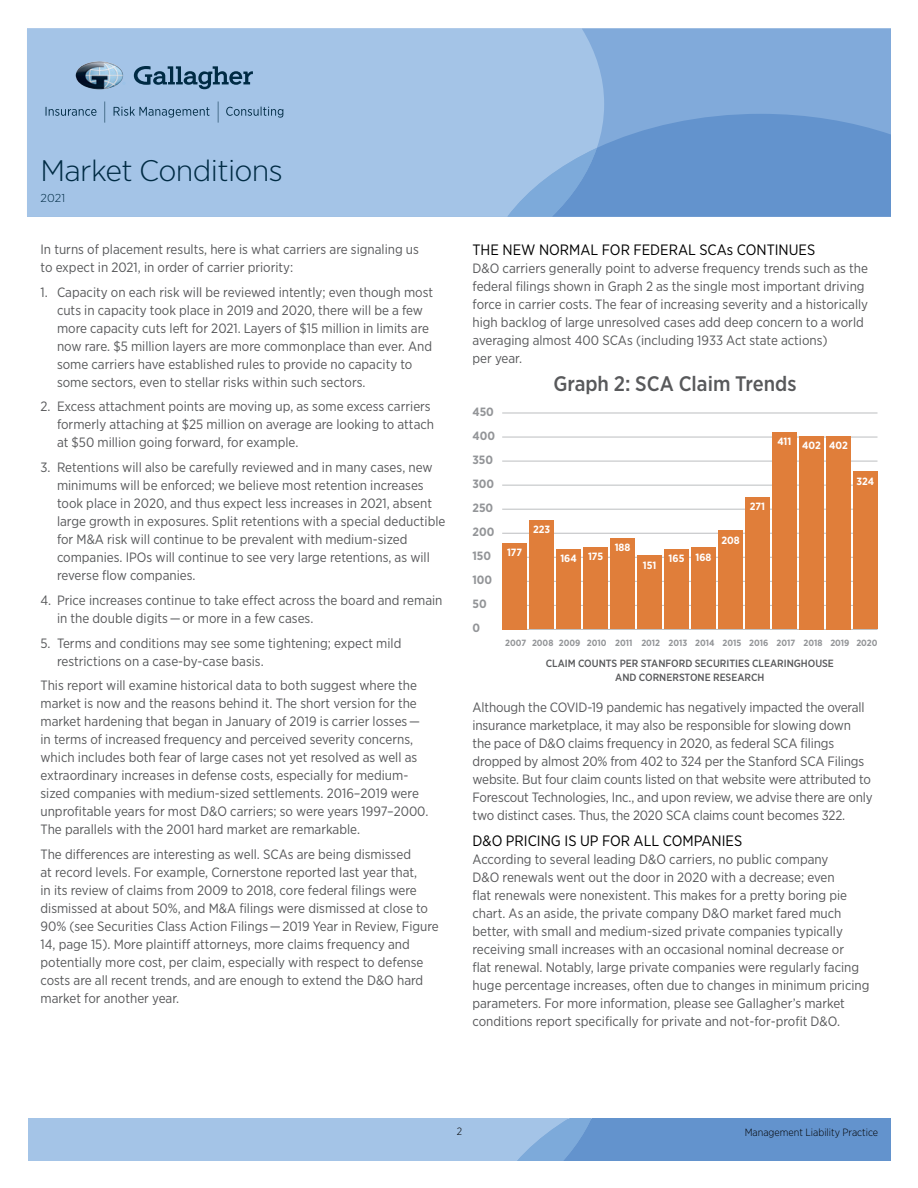
<style>
.page{position:relative;width:918px;height:1188px;background:#fff}
.page>*{position:absolute;margin:0;border:0;box-sizing:border-box;transform-origin:0 0}
.t1{font:300 29.7px "Gotham Narrow";letter-spacing:-.02em;color:#002b44;scale:1.11 1}
.Graph_Title{font:500 21px "Gotham Narrow";color:#58595b}
.SubHeader1{font:15px "Gotham Narrow";color:#000}
.Body_Text{font:13.5px/18px "Gotham Narrow";color:#58595b}
.Bar_Graph_Number{font:700 12px "Gotham Narrow";color:#939598}
.t2{font:300 11.55px "Gotham Narrow";color:#002b44;scale:1.11 1}
.Bar_Graph_Text{font:500 10.5px/13.5px "Gotham Narrow";color:#58595b;text-align:center}
.t3{font:700 10.5px "Gotham Narrow";color:#fff}
.t4{font:300 10.5px "Gotham Narrow";color:#000}
.Bar_Graph_Number-2{font:700 9px "Gotham Narrow";color:#939598}
</style>
<div class="page">
<div style="left:27px;top:28px;width:577px;height:189px;background:#a4c4e7"></div>
<svg style="left:507px;top:29px;width:384px;height:188px;background:#7ba5d7"></svg>
<svg style="left:134px;top:66px;width:119px;height:23px;background:#698dad"></svg>
<img style="left:76px;top:61px;width:47px;height:28px">
<svg style="left:46px;top:107px;width:51px;height:9px"></svg>
<svg style="left:114px;top:107px;width:95px;height:11px"></svg>
<svg style="left:226px;top:107px;width:57px;height:11px"></svg>
<svg style="left:218px;top:102px;width:1px;height:21px"></svg>
<svg style="left:105px;top:102px;width:1px;height:21px"></svg>
<svg style="left:28px;top:1119px;width:863px;height:42px;background:#8ab1dd"></svg>
<hr style="left:502px;top:629px;width:375px;height:1px;background:#bcbec0">
<hr style="left:502px;top:413px;width:375px;height:1px;background:#bcbec0">
<hr style="left:502px;top:437px;width:375px;height:1px;background:#bcbec0">
<hr style="left:502px;top:461px;width:375px;height:1px;background:#bcbec0">
<hr style="left:502px;top:485px;width:375px;height:1px;background:#bcbec0">
<hr style="left:502px;top:509px;width:375px;height:1px;background:#bcbec0">
<hr style="left:502px;top:533px;width:375px;height:1px;background:#bcbec0">
<hr style="left:502px;top:557px;width:375px;height:1px;background:#bcbec0">
<hr style="left:502px;top:581px;width:375px;height:1px;background:#bcbec0">
<hr style="left:502px;top:605px;width:375px;height:1px;background:#bcbec0">
<div style="left:502px;top:543px;width:25px;height:86px;background:#e07e3a"></div>
<div style="left:529px;top:520px;width:25px;height:109px;background:#e07e3a"></div>
<div style="left:556px;top:550px;width:25px;height:79px;background:#e07e3a"></div>
<div style="left:583px;top:547px;width:25px;height:82px;background:#e07e3a"></div>
<div style="left:610px;top:538px;width:25px;height:91px;background:#e07e3a"></div>
<div style="left:637px;top:556px;width:25px;height:73px;background:#e07e3a"></div>
<div style="left:664px;top:550px;width:25px;height:79px;background:#e07e3a"></div>
<div style="left:691px;top:548px;width:25px;height:81px;background:#e07e3a"></div>
<div style="left:718px;top:531px;width:25px;height:98px;background:#e07e3a"></div>
<div style="left:745px;top:497px;width:25px;height:132px;background:#e07e3a"></div>
<div style="left:772px;top:432px;width:25px;height:197px;background:#e07e3a"></div>
<div style="left:799px;top:436px;width:25px;height:193px;background:#e07e3a"></div>
<div style="left:826px;top:436px;width:25px;height:193px;background:#e07e3a"></div>
<div style="left:853px;top:472px;width:25px;height:157px;background:#e07e3a"></div>
<h1 class="t1" style="left:40px;top:153px;width:220px">Market Conditions</h1>
<p class="t2" style="left:40px;top:191px;width:24px">2021</p>
<p class="Body_Text" style="left:40px;top:240px;width:380px">In turns of placement results, here is what carriers are signaling us to expect in 2021, in order of carrier priority:</p>
<p class="Body_Text" style="left:57px;top:283px;width:378px;text-indent:-16px">1. Capacity on each risk will be reviewed intently; even though most cuts in capacity took place in 2019 and 2020, there will be a few more capacity cuts left for 2021. Layers of $15 million in limits are now rare. $5 million layers are more commonplace than ever. And some carriers have established rules to provide no capacity to some sectors, even to stellar risks within such sectors.</p>
<p class="Body_Text" style="left:57px;top:397px;width:379px;text-indent:-16px">2. Excess attachment points are moving up, as some excess carriers formerly attaching at $25 million on average are looking to attach at $50 million going forward, for example.</p>
<p class="Body_Text" style="left:57px;top:458px;width:390px;text-indent:-16px">3. Retentions will also be carefully reviewed and in many cases, new minimums will be enforced; we believe most retention increases took place in 2020, and thus expect less increases in 2021, absent large growth in exposures. Split retentions with a special deductible for M&amp;A risk will continue to be prevalent with medium-sized companies. IPOs will continue to see very large retentions, as will reverse flow companies.</p>
<p class="Body_Text" style="left:57px;top:591px;width:387px;text-indent:-16px">4. Price increases continue to take effect across the board and remain in the double digits — or more in a few cases.</p>
<p class="Body_Text" style="left:57px;top:634px;width:346px;text-indent:-16px">5. Terms and conditions may see some tightening; expect mild restrictions on a case-by-case basis.</p>
<p class="Body_Text" style="left:40px;top:676px;width:389px">This report will examine historical data to both suggest where the market is now and the reasons behind it. The short version for the market hardening that began in January of 2019 is carrier losses — in terms of increased frequency and perceived severity concerns, which includes both fear of large cases not yet resolved as well as extraordinary increases in defense costs, especially for medium&shy;sized companies with medium-sized settlements. 2016–2019 were unprofitable years for most D&amp;O carriers; so were years 1997–2000.<br>The parallels with the 2001 hard market are remarkable.</p>
<p class="Body_Text" style="left:40px;top:845px;width:400px">The differences are interesting as well. SCAs are being dismissed<br>at record levels. For example, Cornerstone reported last year that,<br>in its review of claims from 2009 to 2018, core federal filings were dismissed at about 50%, and M&amp;A filings were dismissed at close to 90% (see Securities Class Action Filings — 2019 Year in Review, Figure 14, page 15). More plaintiff attorneys, more claims frequency and potentially more cost, per claim, especially with respect to defense costs are all recent trends, and are enough to extend the D&amp;O hard market for another year.</p>
<p class="SubHeader1" style="left:472px;top:240px;width:344px">THE NEW NORMAL FOR FEDERAL SCAs CONTINUES</p>
<p class="Body_Text" style="left:472px;top:259px;width:397px">D&amp;O carriers generally point to adverse frequency trends such as the federal filings shown in Graph 2 as the single most important driving force in carrier costs. The fear of increasing severity and a historically high backlog of large unresolved cases add deep concern to a world averaging almost 400 SCAs (including 1933 Act state actions)<br>per year.</p>
<p class="Bar_Graph_Number" style="left:472px;top:404px;width:23px">450</p>
<p class="Bar_Graph_Number" style="left:472px;top:428px;width:24px">400</p>
<p class="Bar_Graph_Number" style="left:472px;top:452px;width:22px">350</p>
<p class="Bar_Graph_Number" style="left:472px;top:476px;width:23px">300</p>
<p class="Bar_Graph_Number" style="left:472px;top:500px;width:22px">250</p>
<p class="Bar_Graph_Number" style="left:472px;top:524px;width:23px">200</p>
<p class="Bar_Graph_Number" style="left:472px;top:548px;width:20px">150</p>
<p class="Bar_Graph_Number" style="left:472px;top:572px;width:21px">100</p>
<p class="Bar_Graph_Number" style="left:472px;top:596px;width:16px">50</p>
<p class="Bar_Graph_Number" style="left:472px;top:620px;width:9px">0</p>
<p class="Graph_Title" style="left:553px;top:371px;width:245px">Graph 2: SCA Claim Trends</p>
<p class="t3" style="left:507px;top:546px;width:17px">177</p>
<p class="t3" style="left:533px;top:523px;width:19px">223</p>
<p class="t3" style="left:560px;top:552px;width:18px">164</p>
<p class="t3" style="left:588px;top:550px;width:17px">175</p>
<p class="t3" style="left:615px;top:541px;width:17px">188</p>
<p class="t3" style="left:643px;top:558px;width:15px">151</p>
<p class="t3" style="left:669px;top:552px;width:17px">165</p>
<p class="t3" style="left:696px;top:550px;width:17px">168</p>
<p class="t3" style="left:721px;top:533px;width:20px">208</p>
<p class="t3" style="left:750px;top:500px;width:17px">271</p>
<p class="t3" style="left:778px;top:435px;width:15px">411</p>
<p class="t3" style="left:802px;top:439px;width:20px">402</p>
<p class="t3" style="left:829px;top:439px;width:20px">402</p>
<p class="t3" style="left:857px;top:474px;width:19px">324</p>
<p class="Bar_Graph_Number-2" style="left:505px;top:638px;width:23px">2007</p>
<p class="Bar_Graph_Number-2" style="left:532px;top:638px;width:23px">2008</p>
<p class="Bar_Graph_Number-2" style="left:559px;top:638px;width:23px">2009</p>
<p class="Bar_Graph_Number-2" style="left:587px;top:638px;width:21px">2010</p>
<p class="Bar_Graph_Number-2" style="left:615px;top:638px;width:19px">2011</p>
<p class="Bar_Graph_Number-2" style="left:641px;top:638px;width:20px">2012</p>
<p class="Bar_Graph_Number-2" style="left:668px;top:638px;width:20px">2013</p>
<p class="Bar_Graph_Number-2" style="left:695px;top:638px;width:21px">2014</p>
<p class="Bar_Graph_Number-2" style="left:722px;top:638px;width:20px">2015</p>
<p class="Bar_Graph_Number-2" style="left:749px;top:638px;width:21px">2016</p>
<p class="Bar_Graph_Number-2" style="left:777px;top:638px;width:20px">2017</p>
<p class="Bar_Graph_Number-2" style="left:803px;top:638px;width:20px">2018</p>
<p class="Bar_Graph_Number-2" style="left:830px;top:638px;width:21px">2019</p>
<p class="Bar_Graph_Number-2" style="left:856px;top:638px;width:23px">2020</p>
<p class="Bar_Graph_Text" style="left:546px;top:657px;width:290px">CLAIM COUNTS PER STANFORD SECURITIES CLEARINGHOUSE<br>AND CORNERSTONE RESEARCH</p>
<p class="Body_Text" style="left:472px;top:698px;width:402px">Although the COVID-19 pandemic has negatively impacted the overall insurance marketplace, it may also be responsible for slowing down the pace of D&amp;O claims frequency in 2020, as federal SCA filings dropped by almost 20% from 402 to 324 per the Stanford SCA Filings website. But four claim counts listed on that website were attributed to Forescout Technologies, Inc., and upon review, we advise there are only two distinct cases. Thus, the 2020 SCA claims count becomes 322.</p>
<p class="SubHeader1" style="left:472px;top:831px;width:271px">D&amp;O PRICING IS UP FOR ALL COMPANIES</p>
<p class="Body_Text" style="left:472px;top:850px;width:399px">According to several leading D&amp;O carriers, no public company<br>D&amp;O renewals went out the door in 2020 with a decrease; even<br>flat renewals were nonexistent. This makes for a pretty boring pie chart. As an aside, the private company D&amp;O market fared much better, with small and medium-sized private companies typically receiving small increases with an occasional nominal decrease or<br>flat renewal. Notably, large private companies were regularly facing huge percentage increases, often due to changes in minimum pricing parameters. For more information, please see Gallagher’s market conditions report specifically for private and not-for-profit D&amp;O.</p>
<p class="t4" style="left:457px;top:1125px;width:7px">2</p>
<p class="t4" style="left:745px;top:1126px;width:135px">Management Liability Practice</p>
</div>
